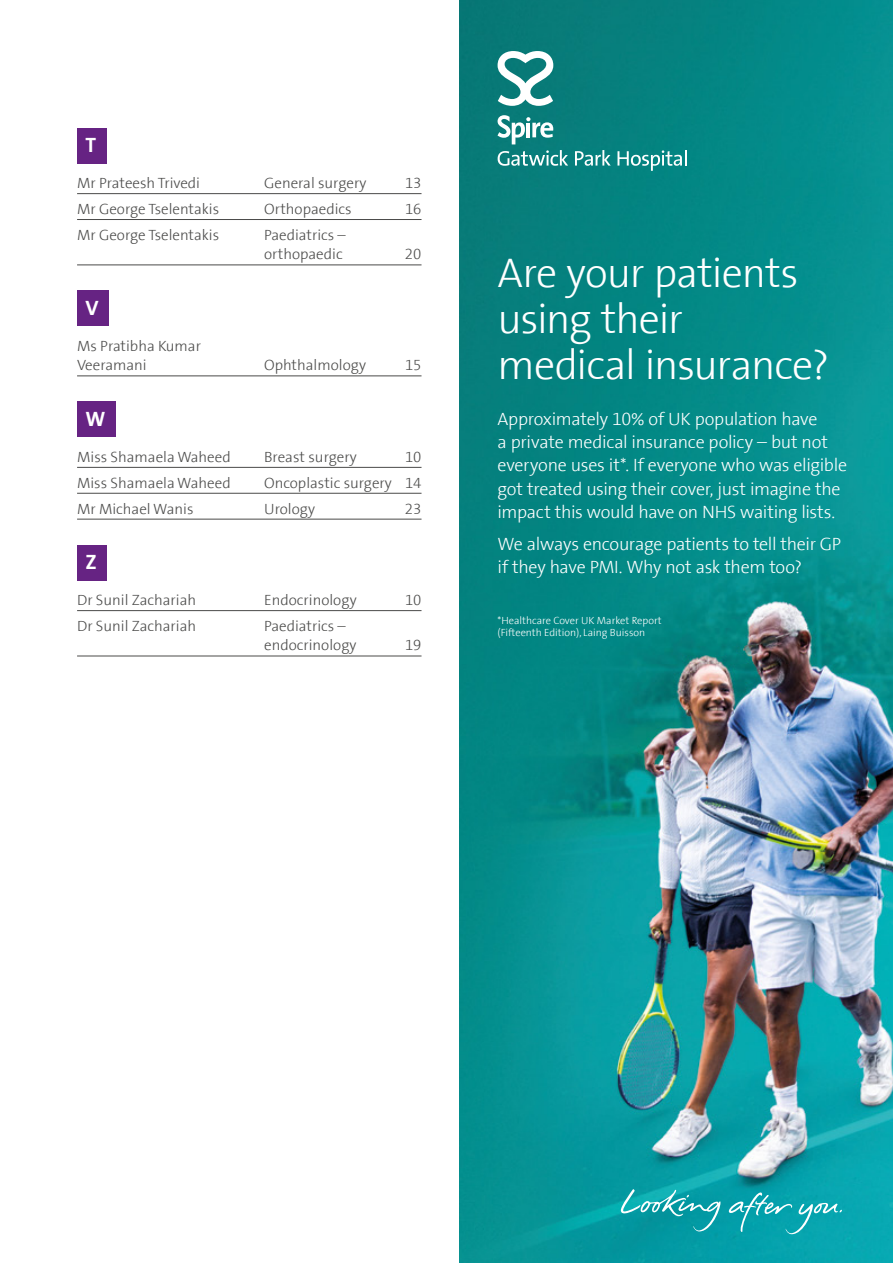
<style>
.page{position:relative;width:893px;height:1263px;background:#fff}
.page>*{position:absolute;margin:0;border:0;box-sizing:border-box;transform-origin:0 0}
.t1{font:300 42px/46.2px "The Sans Spire";letter-spacing:-.025em;color:#fff}
.t2{font:700 21px "The Sans Spire";color:#fff}
.t3{font:300 18px/23.4px "The Sans Spire";letter-spacing:-.02em;color:#fff}
.t4{font:300 15px/19.5px "The Sans Spire";color:#4a4a49}
.t5{font:300 10.5px/12px "The Sans Spire";color:#fff}
</style>
<div class="page">
<div style="left:77px;top:128px;width:30px;height:35px;background:#662383"></div>
<hr style="left:77px;top:193px;width:344px;height:1px;background:#4a4a49">
<hr style="left:77px;top:219px;width:344px;height:1px;background:#4a4a49">
<hr style="left:77px;top:265px;width:344px;height:1px;background:#4a4a49">
<div style="left:77px;top:290px;width:32px;height:36px;background:#662383"></div>
<hr style="left:77px;top:376px;width:344px;height:1px;background:#4a4a49">
<div style="left:77px;top:401px;width:39px;height:36px;background:#662383"></div>
<hr style="left:77px;top:467px;width:344px;height:1px;background:#4a4a49">
<hr style="left:77px;top:493px;width:344px;height:1px;background:#4a4a49">
<hr style="left:77px;top:519px;width:344px;height:1px;background:#4a4a49">
<div style="left:77px;top:544px;width:30px;height:36px;background:#662383"></div>
<hr style="left:77px;top:610px;width:344px;height:1px;background:#4a4a49">
<hr style="left:77px;top:656px;width:344px;height:1px;background:#4a4a49">
<img style="left:459px;top:0;width:434px;height:1263px">
<svg style="left:621px;top:1189px;width:221px;height:45px;background:#20a9b2"></svg>
<svg style="left:498px;top:150px;width:70px;height:16px"></svg>
<svg style="left:575px;top:150px;width:36px;height:16px"></svg>
<svg style="left:617px;top:150px;width:69px;height:21px"></svg>
<svg style="left:497px;top:115px;width:56px;height:29px"></svg>
<svg style="left:498px;top:51px;width:55px;height:55px"></svg>
<h2 class="t2" style="left:86px;top:132px;width:12px">T</h2>
<p class="t4" style="left:77px;top:174px;width:124px">Mr Prateesh Trivedi</p>
<p class="t4" style="left:264px;top:174px;width:104px">General surgery</p>
<p class="t4" style="left:405px;top:174px;width:18px">13</p>
<p class="t4" style="left:77px;top:199px;width:144px">Mr George Tselentakis</p>
<p class="t4" style="left:264px;top:199px;width:89px">Orthopaedics</p>
<p class="t4" style="left:405px;top:199px;width:18px">16</p>
<p class="t4" style="left:77px;top:225px;width:144px">Mr George Tselentakis</p>
<p class="t4" style="left:264px;top:225px;width:83px">Paediatrics – orthopaedic</p>
<p class="t4" style="left:405px;top:245px;width:18px">20</p>
<h2 class="t2" style="left:86px;top:295px;width:15px">V</h2>
<p class="t4" style="left:77px;top:336px;width:125px">Ms Pratibha Kumar<br>Veeramani</p>
<p class="t4" style="left:264px;top:356px;width:103px">Ophthalmology</p>
<p class="t4" style="left:405px;top:356px;width:18px">15</p>
<h2 class="t2" style="left:86px;top:406px;width:21px">W</h2>
<p class="t4" style="left:77px;top:447px;width:155px">Miss Shamaela Waheed</p>
<p class="t4" style="left:264px;top:447px;width:94px">Breast surgery</p>
<p class="t4" style="left:405px;top:447px;width:18px">10</p>
<p class="t4" style="left:77px;top:473px;width:155px">Miss Shamaela Waheed</p>
<p class="t4" style="left:264px;top:473px;width:159px">Oncoplastic surgery 14</p>
<p class="t4" style="left:77px;top:499px;width:118px">Mr Michael Wanis</p>
<p class="t4" style="left:264px;top:499px;width:52px">Urology</p>
<p class="t4" style="left:405px;top:499px;width:18px">23</p>
<h2 class="t2" style="left:86px;top:549px;width:13px">Z</h2>
<p class="t4" style="left:77px;top:590px;width:121px">Dr Sunil Zachariah</p>
<p class="t4" style="left:264px;top:590px;width:94px">Endocrinology</p>
<p class="t4" style="left:405px;top:590px;width:18px">10</p>
<p class="t4" style="left:77px;top:616px;width:121px">Dr Sunil Zachariah</p>
<p class="t4" style="left:264px;top:616px;width:94px">Paediatrics – endocrinology</p>
<p class="t4" style="left:405px;top:636px;width:18px">19</p>
<h1 class="t1" style="left:497px;top:250px;width:333px">Are your patients using their medical insurance?</h1>
<p class="t3" style="left:497px;top:407px;width:351px">Approximately 10% of UK population have<br>a private medical insurance policy – but not everyone uses it*. If everyone who was eligible got treated using their cover, just imagine the impact this would have on NHS waiting lists.</p>
<p class="t3" style="left:497px;top:533px;width:345px">We always encourage patients to tell their GP if they have PMI. Why not ask them too?</p>
<p class="t5" style="left:497px;top:614px;width:166px">*Healthcare Cover UK Market Report (Fifteenth Edition), Laing Buisson</p>
</div>
